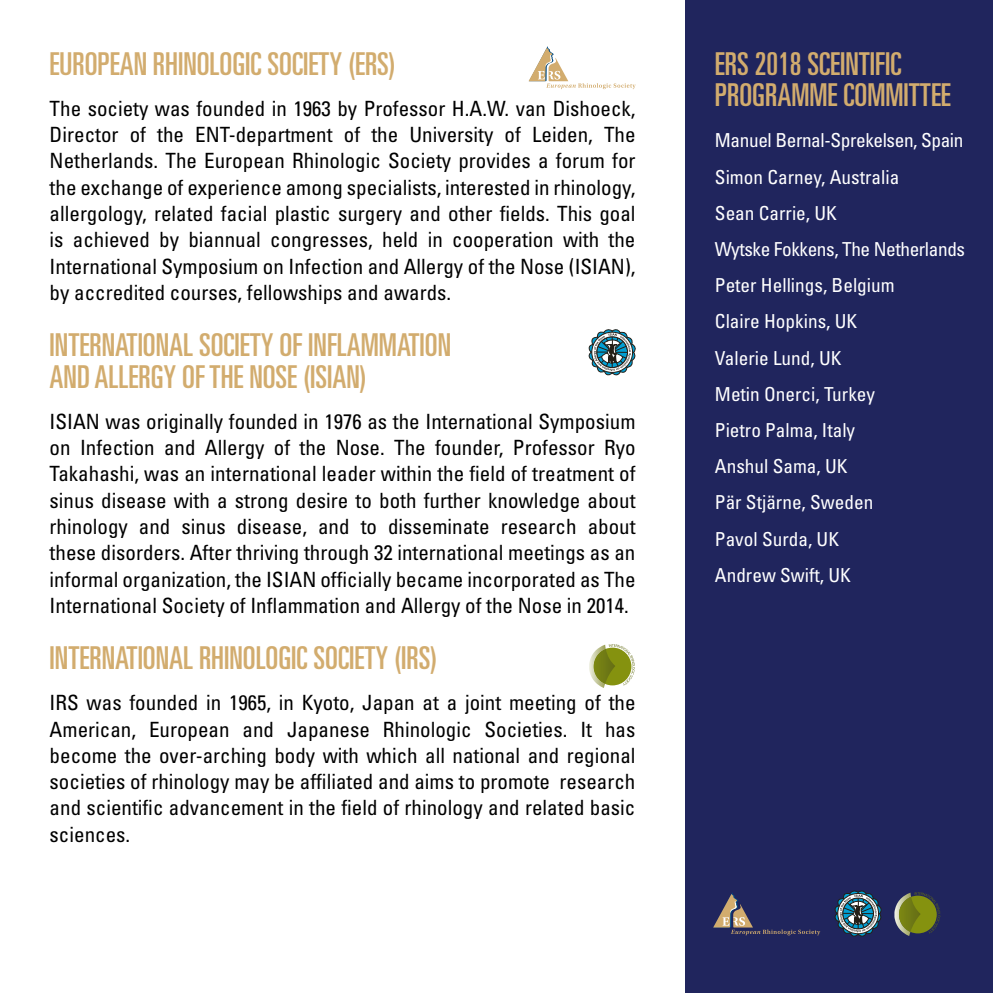
<style>
.page{position:relative;width:993px;height:993px;background:#fff}
.page>*{position:absolute;margin:0;border:0;box-sizing:border-box;transform-origin:0 0}
.t1{font:ultra-condensed 31.5px/31.5px "Univers";color:#d2ac6e}
.t2{font:condensed 21px/26.2px "Univers";color:#000;text-align:justify}
.t3{font:condensed 19.25px/36.2px "Univers";color:#fff}
</style>
<div class="page">
<div style="left:685px;top:0;width:307px;height:992px;background:#20255d"></div>
<img style="left:894px;top:893px;width:16px;height:42px">
<img style="left:898px;top:896px;width:15px;height:35px">
<svg style="left:913px;top:892px;width:26px;height:41px"></svg>
<svg style="left:834px;top:890px;width:47px;height:46px"></svg>
<svg style="left:713px;top:893px;width:107px;height:42px"></svg>
<div style="left:593px;top:647px;width:38px;height:38px;background:#85920f;border-radius:50%"></div>
<img style="left:589px;top:644px;width:16px;height:43px">
<img style="left:593px;top:648px;width:15px;height:35px">
<svg style="left:608px;top:644px;width:26px;height:41px"></svg>
<svg style="left:588px;top:329px;width:47px;height:46px"></svg>
<svg style="left:528px;top:46px;width:107px;height:43px"></svg>
<h1 class="t1" style="left:50px;top:48px;width:348px">EUROPEAN RHINOLOGIC SOCIETY (ERS)</h1>
<p class="t2" style="left:50px;top:95px;width:587px">The society was founded in 1963 by Professor H.A.W. van Dishoeck, Director of the ENT-department of the University of Leiden, The Netherlands. The European Rhinologic Society provides a forum for the exchange of experience among specialists, interested in rhinology, allergology, related facial plastic surgery and other fields. This goal is achieved by biannual congresses, held in cooperation with the International Symposium on Infection and Allergy of the Nose (ISIAN), by accredited courses, fellowships and awards.</p>
<h1 class="t1" style="left:50px;top:329px;width:403px">INTERNATIONAL SOCIETY OF INFLAMMATION<br>AND ALLERGY OF THE NOSE (ISIAN)</h1>
<p class="t2" style="left:50px;top:407px;width:587px">ISIAN was originally founded in 1976 as the International Symposium on Infection and Allergy of the Nose. The founder, Professor Ryo Takahashi, was an international leader within the field of treatment of sinus disease with a strong desire to both further knowledge about rhinology and sinus disease, and to disseminate research about these disorders. After thriving through 32 international meetings as an informal organization, the ISIAN officially became incorporated as The International Society of Inflammation and Allergy of the Nose in 2014.</p>
<h1 class="t1" style="left:50px;top:641px;width:389px">INTERNATIONAL RHINOLOGIC SOCIETY (IRS)</h1>
<p class="t2" style="left:50px;top:689px;width:587px">IRS was founded in 1965, in Kyoto, Japan at a joint meeting of the American, European and Japanese Rhinologic Societies. It has become the over-arching body with which all national and regional societies of rhinology may be affiliated and aims to promote research and scientific advancement in the field of rhinology and related basic sciences.</p>
<h1 class="t1" style="left:714px;top:48px;width:237px">ERS 2018 SCEINTIFIC<br>PROGRAMME COMMITTEE</h1>
<p class="t3" style="left:714px;top:122px;width:252px">Manuel Bernal-Sprekelsen, Spain<br>Simon Carney, Australia<br>Sean Carrie, UK<br>Wytske Fokkens, The Netherlands<br>Peter Hellings, Belgium<br>Claire Hopkins, UK<br>Valerie Lund, UK<br>Metin Onerci, Turkey<br>Pietro Palma, Italy<br>Anshul Sama, UK<br>Pär Stjärne, Sweden<br>Pavol Surda, UK<br>Andrew Swift, UK</p>
</div>
